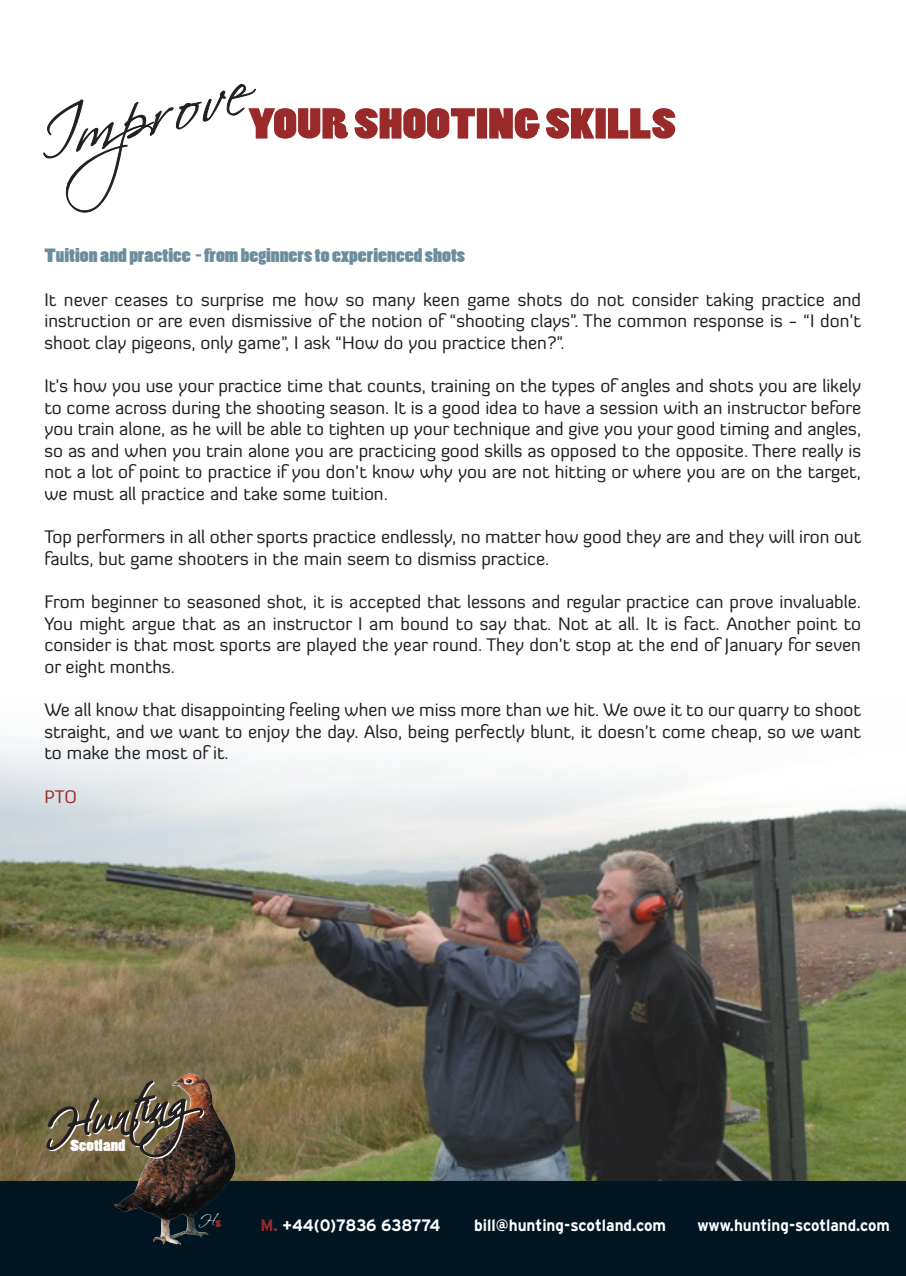
<style>
.page{position:relative;width:906px;height:1276px;background:#fff}
.page>*{position:absolute;margin:0;border:0;box-sizing:border-box;transform-origin:0 0}
.t1{font:64.65px "Scriptina";color:#231f20;scale:1.08 1}
.t2{font:40.5px "Poplar";color:#9a2a2a;scale:1.32 1}
.t3{font:18px/21.6px "Diavlo";color:#231f20;text-align:justify}
.t4{font:18px "Poplar";color:#6a8e9e;scale:1.32 1}
.t5{font:18px "Diavlo";color:#9a2a2a}
.t6{font:700 16.5px "Interstate";color:#fff;scale:.93 1}
.t7{font:700 16.5px "Interstate";color:#fff;scale:.92 1}
.t8{font:700 16.5px "Interstate";color:#fff;scale:.95 1}
.t9{font:15.15px "Poplar";color:#fff;scale:1.32 1}
.t10{font:15.15px "Scriptina";color:#fff}
.t11{font:9.3px "Poplar";color:#9a2a2a;scale:1.32 1}
.s1{color:#9a2a2a}
</style>
<div class="page">
<img style="left:0;top:743px;width:906px;height:438px">
<div style="left:64px;top:1181px;width:842px;height:95px;background:#011622"></div>
<div style="left:0;top:1181px;width:78px;height:95px;background:#011622"></div>
<img style="left:114px;top:1073px;width:122px;height:172px">
<svg style="left:45px;top:1042px;width:161px;height:131px;background:#6f6248"></svg>
<svg style="left:43px;top:84px;width:213px;height:129px"></svg>
<p class="t1" style="left:29px;top:101px;width:200px;rotate:-13deg">Improve</p>
<p class="t2" style="left:248px;top:101px;width:325px">YOUR SHOOTING SKILLS</p>
<p class="t4" style="left:44px;top:246px;width:320px">Tuition and practice - from beginners to experienced shots</p>
<p class="t3" style="left:44px;top:288px;width:818px">It never ceases to surprise me how so many keen game shots do not consider taking practice and instruction or are even dismissive of the notion of “shooting clays”. The common response is - “I don’t shoot clay pigeons, only game”, I ask “How do you practice then?”.</p>
<p class="t3" style="left:44px;top:375px;width:818px">It’s how you use your practice time that counts, training on the types of angles and shots you are likely to come across during the shooting season. It is a good idea to have a session with an instructor before you train alone, as he will be able to tighten up your technique and give you your good timing and angles, so as and when you train alone you are practicing good skills as opposed to the opposite. There really is not a lot of point to practice if you don’t know why you are not hitting or where you are on the target, we must all practice and take some tuition.</p>
<p class="t3" style="left:44px;top:526px;width:818px">Top performers in all other sports practice endlessly, no matter how good they are and they will iron out faults, but game shooters in the main seem to dismiss practice.</p>
<p class="t3" style="left:44px;top:591px;width:818px">From beginner to seasoned shot, it is accepted that lessons and regular practice can prove invaluable.<br>You might argue that as an instructor I am bound to say that. Not at all. It is fact. Another point to consider is that most sports are played the year round. They don’t stop at the end of January for seven or eight months.</p>
<p class="t3" style="left:44px;top:699px;width:818px">We all know that disappointing feeling when we miss more than we hit. We owe it to our quarry to shoot straight, and we want to enjoy the day. Also, being perfectly blunt, it doesn’t come cheap, so we want to make the most of it.</p>
<p class="t5" style="left:44px;top:785px;width:34px">PTO</p>
<p class="t9" style="left:70px;top:1137px;width:44px">Scotland</p>
<p class="t10" style="left:199px;top:1211px;width:18px">H</p>
<p class="t11" style="left:216px;top:1218px;width:6px">S</p>
<p class="t8" style="left:260px;top:1216px;width:191px"><span class="s1">M.</span> +44(0)7836 638774</p>
<p class="t6" style="left:474px;top:1216px;width:208px">bill@hunting-scotland.com</p>
<p class="t7" style="left:697px;top:1216px;width:211px">www.hunting-scotland.com</p>
</div>
